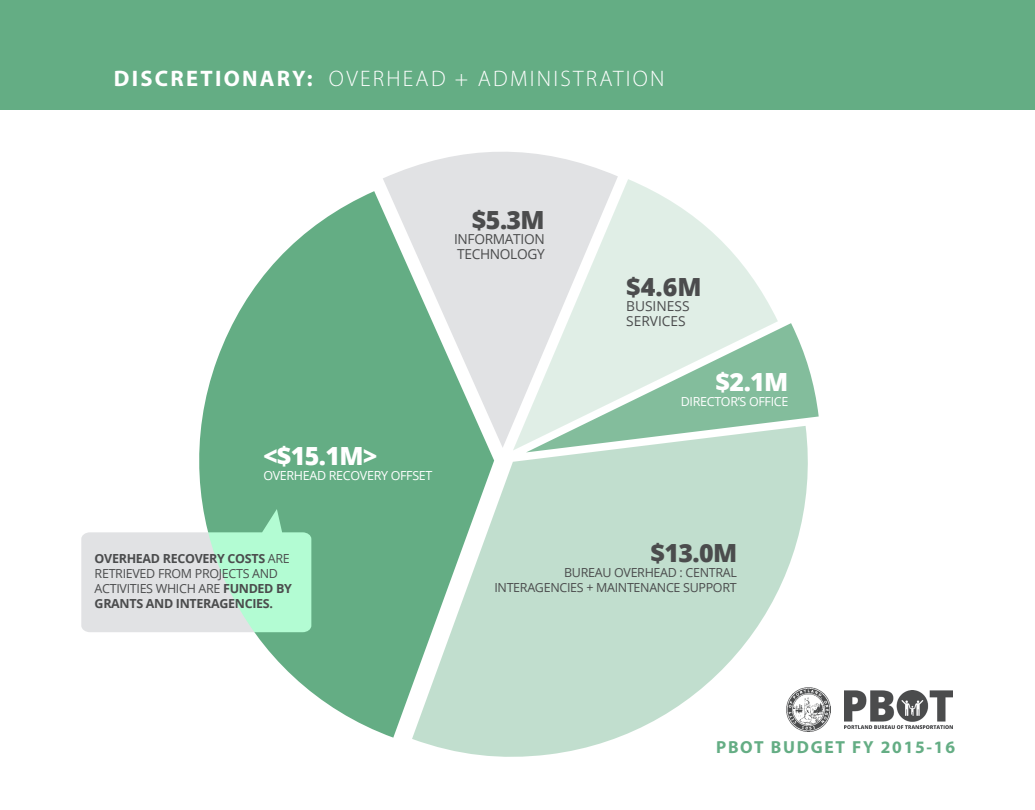
<style>
.page{position:relative;width:1035px;height:810px;background:#fff}
.page>*{position:absolute;margin:0;border:0;box-sizing:border-box;transform-origin:0 0}
.t1{font:800 25px "Open Sans";letter-spacing:-.025em;color:#4b4c4d}
.t2{font:800 25px "Open Sans";color:#fff}
.t3{font:300 22.5px "Myriad Pro";letter-spacing:.1em;color:#fff}
.t4{font:700 17.5px "Myriad Pro";letter-spacing:.1em;color:#64ad84}
.t5{font:13.75px/15px "Open Sans";letter-spacing:-.025em;color:#4b4c4d}
.t6{font:13.75px/15px "Open Sans";color:#4b4c4d}
.t7{font:700 12.5px/15px "Open Sans";letter-spacing:-.025em;color:#4b4c4d}
.t8{font:12.5px/15px "Open Sans";letter-spacing:-.025em;color:#4b4c4d;text-align:right}
.t9{font:12.5px "Open Sans";letter-spacing:-.025em;color:#fff}
.s1{font-weight:700}
.s2{font-weight:400}
</style>
<div class="page">
<svg style="left:199px;top:191px;width:213px;height:547px;fill:#64ad84"></svg>
<svg style="left:412px;top:448px;width:396px;height:309px;fill:#c1dece"></svg>
<svg style="left:526px;top:323px;width:293px;height:129px;fill:#87bf9f"></svg>
<svg style="left:513px;top:179px;width:265px;height:272px;fill:#e0eee6"></svg>
<svg style="left:383px;top:152px;width:235px;height:296px;fill:#e1e2e4"></svg>
<div style="left:0;top:0;width:1035px;height:110px;background:#64ad84"></div>
<img style="left:787px;top:688px;width:43px;height:44px">
<svg style="left:81px;top:509px;width:230px;height:123px"></svg>
<img style="left:844px;top:690px;width:109px;height:39px">
<h2 class="t3" style="left:114px;top:65px;width:552px"><span class="s1">DISCRETIONARY:</span> OVERHEAD + ADMINISTRATION</h2>
<h1 class="t1" style="left:472px;top:200px;width:74px">$5.3M</h1>
<p class="t5" style="left:454px;top:231px;width:92px">INFORMATION<br>TECHNOLOGY</p>
<h1 class="t2" style="left:263px;top:437px;width:115px">&lt;$15.1M&gt;</h1>
<p class="t9" style="left:263px;top:467px;width:171px">OVERHEAD RECOVERY OFFSET</p>
<h1 class="t1" style="left:626px;top:268px;width:77px">$4.6M</h1>
<p class="t6" style="left:626px;top:298px;width:65px">BUSINESS<br>SERVICES</p>
<h1 class="t2" style="left:716px;top:363px;width:74px">$2.1M</h1>
<p class="t9" style="left:681px;top:393px;width:109px">DIRECTOR’S OFFICE</p>
<p class="t7" style="left:95px;top:551px;width:199px">OVERHEAD RECOVERY COSTS <span class="s2">ARE<br>RETRIEVED FROM PROJECTS AND<br>ACTIVITIES WHICH ARE</span> FUNDED BY<br>GRANTS AND INTERAGENCIES.</p>
<h1 class="t1" style="left:650px;top:534px;width:88px">$13.0M</h1>
<p class="t8" style="left:494px;top:565px;width:244px">BUREAU OVERHEAD : CENTRAL<br>INTERAGENCIES + MAINTENANCE SUPPORT</p>
<h3 class="t4" style="left:716px;top:736px;width:241px">PBOT BUDGET FY 2015-16</h3>
</div>
